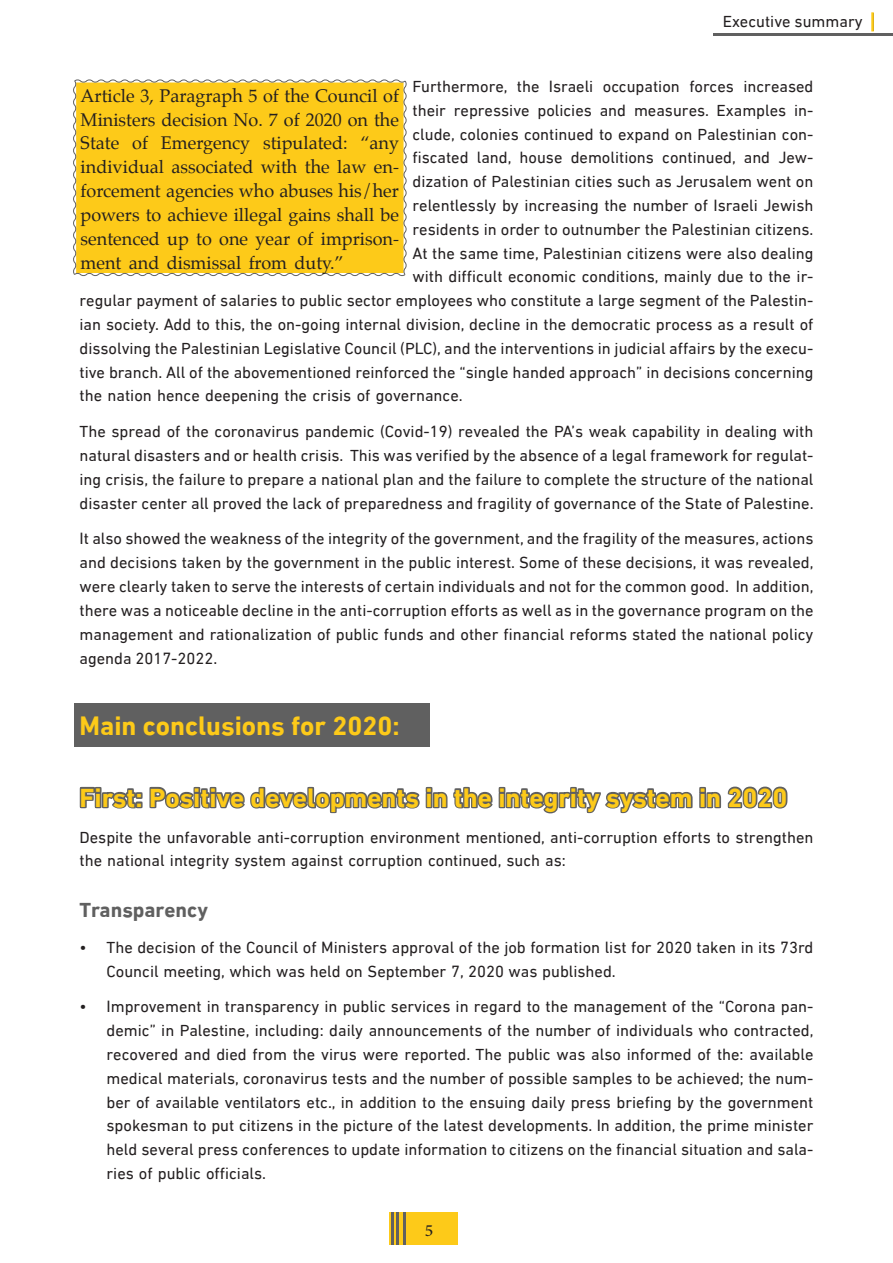
<style>
.page{position:relative;width:893px;height:1263px;background:#fff}
.page>*{position:absolute;margin:0;border:0;box-sizing:border-box;transform-origin:0 0}
.t1{font:700 27px "DIN Next LT Arabic";color:#fdca19}
.t2{font:24px "Adobe Arabic";color:#231f20}
.t3{font:700 21px "DIN Next LT Arabic";color:#606060}
.t4{font:18px/23.9px "Palatino CE";color:#231f20;text-align:justify}
.t5{font:16.5px/23.9px "DIN Next LT Arabic";color:#231f20;text-align:justify}
</style>
<div class="page">
<hr style="left:713px;top:33px;width:180px;height:2px;background:#606060">
<div style="left:871px;top:12px;width:3px;height:19px;border:2px solid #fdca19"></div>
<div style="left:389px;top:1213px;width:69px;height:32px;background:#fdca19"></div>
<hr style="left:391px;top:1212px;width:3px;height:33px;background:#606060">
<hr style="left:396px;top:1212px;width:3px;height:33px;background:#606060">
<hr style="left:403px;top:1212px;width:2px;height:33px;background:#606060">
<div style="left:74px;top:704px;width:355px;height:43px;background:#606060"></div>
<div style="left:393px;top:720px;width:7px;height:7px;border:3px solid #606060"></div>
<div style="left:393px;top:730px;width:7px;height:7px;border:3px solid #606060"></div>
<svg style="left:79px;top:786px;width:58px;height:23px"></svg>
<div style="left:136px;top:792px;width:7px;height:7px;border:3px solid #606060"></div>
<div style="left:136px;top:801px;width:7px;height:7px;border:3px solid #606060"></div>
<svg style="left:149px;top:786px;width:544px;height:28px"></svg>
<div style="left:699px;top:787px;width:7px;height:6px;border:3px solid #606060"></div>
<div style="left:699px;top:792px;width:7px;height:16px;border:3px solid #606060"></div>
<svg style="left:705px;top:786px;width:83px;height:23px"></svg>
<div style="left:73px;top:79px;width:334px;height:197px;background:#fdca19"></div>
<p class="t5" style="left:723px;top:10px;width:141px">Executive summary</p>
<p class="t5" style="left:412px;top:74px;width:402px">Furthermore, the Israeli occupation forces increased</p>
<p class="t5" style="left:412px;top:98px;width:402px">their repressive policies and measures. Examples in-</p>
<p class="t5" style="left:412px;top:122px;width:402px">clude, colonies continued to expand on Palestinian con-</p>
<p class="t5" style="left:412px;top:146px;width:402px">fiscated land, house demolitions continued, and Jew-</p>
<p class="t5" style="left:412px;top:169px;width:402px">dization of Palestinian cities such as Jerusalem went on</p>
<p class="t5" style="left:412px;top:193px;width:402px">relentlessly by increasing the number of Israeli Jewish</p>
<p class="t5" style="left:412px;top:217px;width:402px">residents in order to outnumber the Palestinian citizens.</p>
<p class="t5" style="left:412px;top:241px;width:402px">At the same time, Palestinian citizens were also dealing</p>
<p class="t5" style="left:412px;top:265px;width:402px">with difficult economic conditions, mainly due to the ir-</p>
<p class="t5" style="left:80px;top:289px;width:735px">regular payment of salaries to public sector employees who constitute a large segment of the Palestin-</p>
<p class="t5" style="left:80px;top:312px;width:735px">ian society. Add to this, the on-going internal division, decline in the democratic process as a result of</p>
<p class="t5" style="left:80px;top:336px;width:735px">dissolving the Palestinian Legislative Council (PLC), and the interventions in judicial affairs by the execu-</p>
<p class="t5" style="left:80px;top:360px;width:735px">tive branch. All of the abovementioned reinforced the “single handed approach” in decisions concerning</p>
<p class="t5" style="left:80px;top:384px;width:385px">the nation hence deepening the crisis of governance.</p>
<p class="t5" style="left:80px;top:420px;width:735px">The spread of the coronavirus pandemic (Covid-19) revealed the PA’s weak capability in dealing with natural disasters and or health crisis. This was verified by the absence of a legal framework for regulat&shy;ing crisis, the failure to prepare a national plan and the failure to complete the structure of the national disaster center all proved the lack of preparedness and fragility of governance of the State of Palestine.</p>
<p class="t5" style="left:80px;top:527px;width:735px">It also showed the weakness of the integrity of the government, and the fragility of the measures, actions and decisions taken by the government in the public interest. Some of these decisions, it was revealed, were clearly taken to serve the interests of certain individuals and not for the common good. In addition, there was a noticeable decline in the anti-corruption efforts as well as in the governance program on the management and rationalization of public funds and other financial reforms stated the national policy agenda 2017-2022.</p>
<p class="t4" style="left:81px;top:85px;width:320px">Article 3, Paragraph 5 of the Council of Ministers decision No. 7 of 2020 on the State of Emergency stipulated: “any individual associated with the law en&shy;forcement agencies who abuses his/her powers to achieve illegal gains shall be sentenced up to one year of imprison&shy;ment and dismissal from duty.”</p>
<p class="t1" style="left:80px;top:710px;width:322px">Main conclusions for 2020:</p>
<p class="t1" style="left:80px;top:782px;width:710px">First: Positive developments in the integrity system in 2020</p>
<p class="t5" style="left:80px;top:825px;width:735px">Despite the unfavorable anti-corruption environment mentioned, anti-corruption efforts to strengthen the national integrity system against corruption continued, such as:</p>
<p class="t3" style="left:80px;top:897px;width:130px">Transparency</p>
<p class="t5" style="left:107px;top:935px;width:708px;text-indent:-27px">• The decision of the Council of Ministers approval of the job formation list for 2020 taken in its 73rd<br>Council meeting, which was held on September 7, 2020 was published.</p>
<p class="t5" style="left:107px;top:995px;width:708px;text-indent:-27px">• Improvement in transparency in public services in regard to the management of the “Corona pan&shy;demic” in Palestine, including: daily announcements of the number of individuals who contracted, recovered and died from the virus were reported. The public was also informed of the: available medical materials, coronavirus tests and the number of possible samples to be achieved; the num&shy;ber of available ventilators etc., in addition to the ensuing daily press briefing by the government spokesman to put citizens in the picture of the latest developments. In addition, the prime minister held several press conferences to update information to citizens on the financial situation and sala&shy;ries of public officials.</p>
<p class="t2" style="left:425px;top:1213px;width:10px">5</p>
</div>
